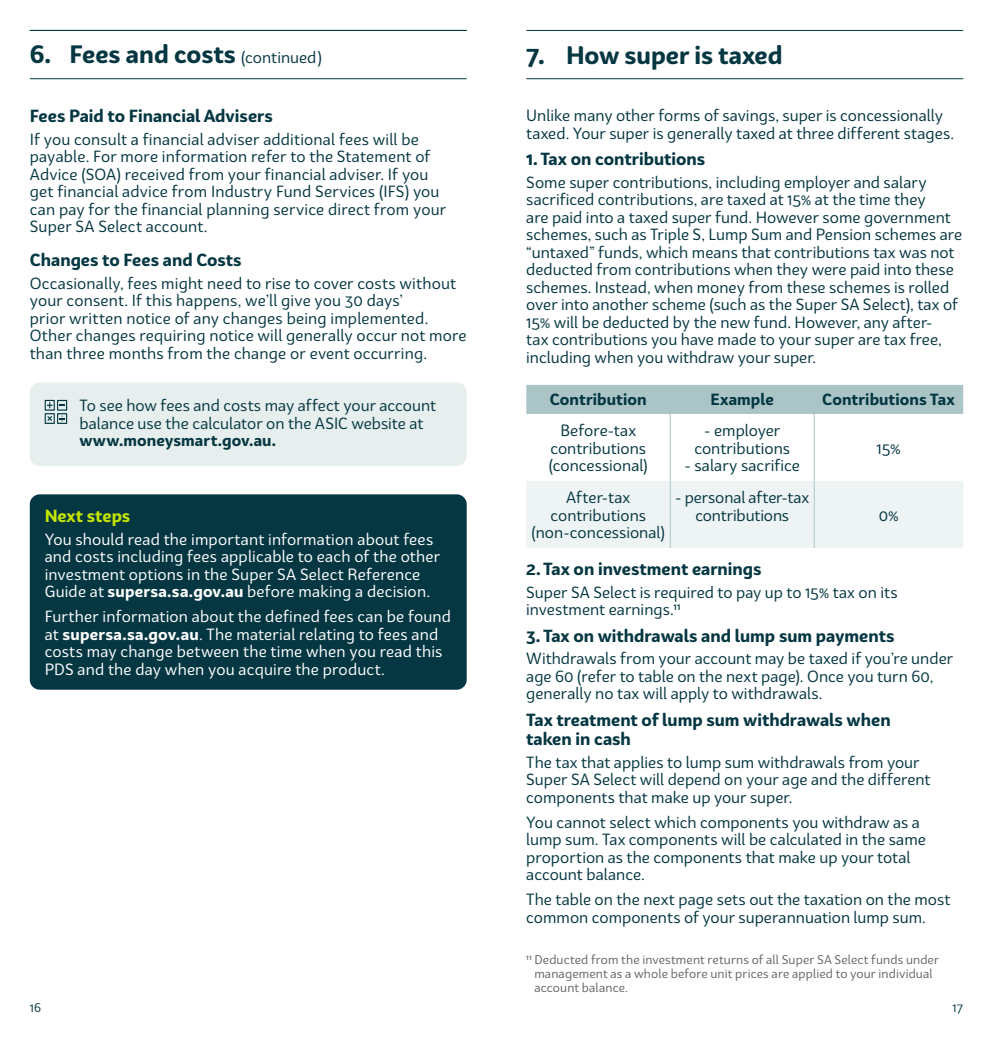
<style>
.page{position:relative;width:993px;height:1042px;background:#fff}
.page>*{position:absolute;margin:0;border:0;box-sizing:border-box;transform-origin:0 0}
.t1{font:700 24.5px "Bw Surco";color:#053742}
.t2{font:700 17.15px/19.2px "Bw Surco";color:#053742}
.t3{font:700 17.15px "Bw Surco";letter-spacing:-.005em;color:#c4e500}
.t4{font:15.75px/17.5px "Bw Surco";color:#053742}
.t5{font:15.75px/17.5px "Bw Surco";letter-spacing:.01em;color:#fff}
.t6{font:700 15.75px "Bw Surco";letter-spacing:.005em;color:#053742}
.t7{font:12.25px/14px "Bw Surco";letter-spacing:.01em;color:#666}
.t8{font:12.25px "Bw Surco";color:#053742}
.s1{font-weight:400;font-size:15.75px}
.s2{font-weight:700}
</style>
<div class="page">
<hr style="left:30px;top:78px;width:436px;height:1px;background:#053742">
<hr style="left:526px;top:30px;width:436px;height:1px;background:#053742">
<hr style="left:526px;top:78px;width:436px;height:1px;background:#053742">
<hr style="left:30px;top:30px;width:436px;height:1px;background:#053742">
<div style="left:30px;top:382px;width:436px;height:84px;background:#e6eeee;border-radius:10px"></div>
<svg style="left:45px;top:400px;width:22px;height:24px"></svg>
<div style="left:30px;top:494px;width:436px;height:196px;background:#053742;border-radius:10px"></div>
<svg style="left:526px;top:385px;width:436px;height:163px"></svg>
<hr style="left:669px;top:414px;width:1px;height:67px;background:#abc5c7">
<hr style="left:813px;top:414px;width:1px;height:67px;background:#abc5c7">
<hr style="left:669px;top:481px;width:1px;height:67px;background:#abc5c7">
<hr style="left:813px;top:481px;width:1px;height:67px;background:#abc5c7">
<h1 class="t1" style="left:30px;top:37px;width:294px">6. Fees and costs <span class="s1">(continued)</span></h1>
<p class="t2" style="left:30px;top:106px;width:244px">Fees Paid to Financial Advisers</p>
<p class="t4" style="left:30px;top:130px;width:418px">If you consult a financial adviser additional fees will be payable. For more information refer to the Statement of Advice (SOA) received from your financial adviser. If you get financial advice from Industry Fund Services (IFS) you can pay for the financial planning service direct from your Super SA Select account.</p>
<p class="t2" style="left:30px;top:250px;width:213px">Changes to Fees and Costs</p>
<p class="t4" style="left:30px;top:274px;width:438px">Occasionally, fees might need to rise to cover costs without your consent. If this happens, we’ll give you 30 days’<br>prior written notice of any changes being implemented.<br>Other changes requiring notice will generally occur not more than three months from the change or event occurring.</p>
<p class="t4" style="left:79px;top:396px;width:358px">To see how fees and costs may affect your account balance use the calculator on the ASIC website at</p>
<p class="t6" style="left:79px;top:429px;width:198px">www.moneysmart.gov.au.</p>
<p class="t3" style="left:45px;top:504px;width:87px">Next steps</p>
<p class="t5" style="left:45px;top:530px;width:397px">You should read the important information about fees and costs including fees applicable to each of the other investment options in the Super SA Select Reference Guide at <span class="s2">supersa.sa.gov.au</span> before making a decision.</p>
<p class="t5" style="left:45px;top:607px;width:408px">Further information about the defined fees can be found at <span class="s2">supersa.sa.gov.au</span>. The material relating to fees and costs may change between the time when you read this PDS and the day when you acquire the product.</p>
<h1 class="t1" style="left:526px;top:38px;width:258px">7. How super is taxed</h1>
<p class="t4" style="left:526px;top:106px;width:429px">Unlike many other forms of savings, super is concessionally taxed. Your super is generally taxed at three different stages.</p>
<p class="t2" style="left:526px;top:149px;width:180px">1. Tax on contributions</p>
<p class="t4" style="left:526px;top:173px;width:437px">Some super contributions, including employer and salary sacrificed contributions, are taxed at 15% at the time they<br>are paid into a taxed super fund. However some government schemes, such as Triple S, Lump Sum and Pension schemes are “untaxed” funds, which means that contributions tax was not deducted from contributions when they were paid into these schemes. Instead, when money from these schemes is rolled over into another scheme (such as the Super SA Select), tax of 15% will be deducted by the new fund. However, any after-<br>tax contributions you have made to your super are tax free, including when you withdraw your super.</p>
<p class="t6" style="left:549px;top:389px;width:98px">Contribution</p>
<p class="t6" style="left:710px;top:389px;width:65px">Example</p>
<p class="t6" style="left:822px;top:389px;width:134px">Contributions Tax</p>
<p class="t4" style="left:548px;top:421px;width:101px;text-align:center">Before-tax contributions (concessional)</p>
<p class="t4" style="left:694px;top:421px;width:97px;text-align:center">- employer contributions</p>
<p class="t4" style="left:876px;top:438px;width:26px">15%</p>
<p class="t4" style="left:684px;top:456px;width:117px">- salary sacrifice</p>
<p class="t4" style="left:531px;top:488px;width:135px;text-align:center">After-tax contributions (non-concessional)</p>
<p class="t4" style="left:675px;top:488px;width:135px;text-align:center">- personal after-tax contributions</p>
<p class="t4" style="left:878px;top:505px;width:22px">0%</p>
<p class="t2" style="left:526px;top:558px;width:237px">2. Tax on investment earnings</p>
<p class="t4" style="left:526px;top:582px;width:373px">Super SA Select is required to pay up to 15% tax on its investment earnings.<sup>11</sup></p>
<p class="t2" style="left:526px;top:625px;width:369px">3. Tax on withdrawals and lump sum payments</p>
<p class="t4" style="left:526px;top:649px;width:428px">Withdrawals from your account may be taxed if you’re under age 60 (refer to table on the next page). Once you turn 60, generally no tax will apply to withdrawals.</p>
<p class="t2" style="left:526px;top:709px;width:366px">Tax treatment of lump sum withdrawals when taken in cash</p>
<p class="t4" style="left:526px;top:753px;width:405px">The tax that applies to lump sum withdrawals from your<br>Super SA Select will depend on your age and the different components that make up your super.</p>
<p class="t4" style="left:526px;top:812px;width:401px">You cannot select which components you withdraw as a lump sum. Tax components will be calculated in the same proportion as the components that make up your total account balance.</p>
<p class="t4" style="left:526px;top:890px;width:425px">The table on the next page sets out the taxation on the most common components of your superannuation lump sum.</p>
<p class="t7" style="left:534px;top:952px;width:406px;text-indent:-8px"><sup>11</sup> Deducted from the investment returns of all Super SA Select funds under management as a whole before unit prices are applied to your individual account balance.</p>
<p class="t8" style="left:30px;top:999px;width:13px">16</p>
<p class="t8" style="left:952px;top:999px;width:12px">17</p>
</div>
